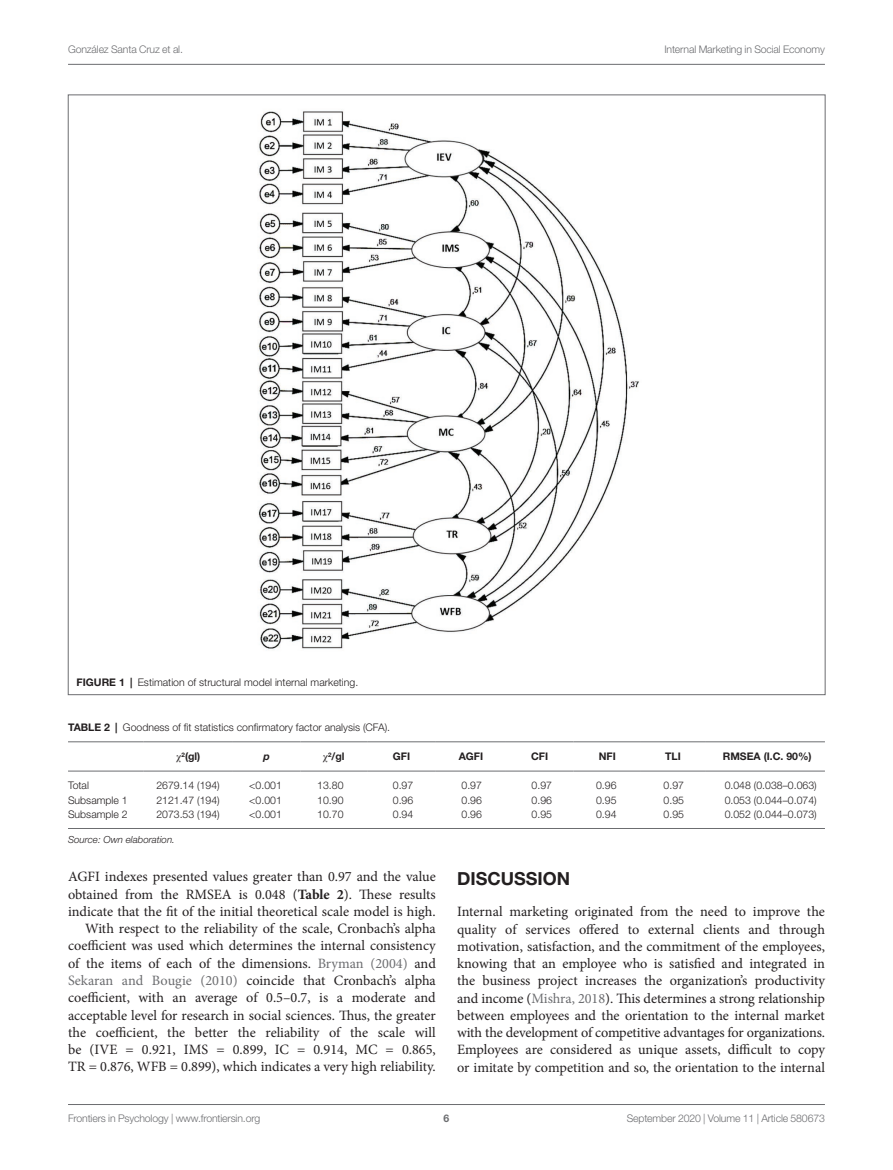
<style>
.page{position:relative;width:893px;height:1170px;background:#fff}
.page>*{position:absolute;margin:0;border:0;box-sizing:border-box;transform-origin:0 0}
.HEAD_1{font:700 18px "Helvetica Neue LT Std";color:#231f20}
.TEXT{font:14.25px/17.2px "Minion Pro";letter-spacing:-.005em;color:#231f20;text-align:justify}
.TEXT_FLUSH{font:14.25px/17.2px "Minion Pro";color:#231f20;text-align:justify}
.TB_TX{font:300 10.5px "Helvetica Neue LT Std";color:#231f20}
.t1{font:300 10.5px "Helvetica Neue LT Std";letter-spacing:-.015em;color:#6c6d70}
.TT_NO_RULE{font:300 10.5px "Helvetica Neue LT Std";color:#231f20}
.FIG_LEG{font:300 10.5px "Helvetica Neue LT Std";color:#231f20}
.TB_CH{font:700 10.5px "Helvetica Neue LT Std";color:#231f20}
.t2{font:700 10.5px "Helvetica Neue LT Std";color:#6c6d70}
.TB_CH-2{font:italic 700 10.5px "Helvetica Neue LT Std";color:#231f20}
.TFN{font:italic 300 9.75px "Helvetica Neue LT Std";color:#231f20}
.s1{font-weight:700}
.s2{font-family:"STIX General";font-weight:400}
.s3{color:#6c6d70}
</style>
<div class="page">
<hr style="left:68px;top:64px;width:757px;height:1px;background:#6c6d70">
<hr style="left:68px;top:1104px;width:757px;height:1px;background:#6c6d70">
<img style="left:258px;top:111px;width:381px;height:539px">
<hr style="left:68px;top:828px;width:757px;height:1px;background:#6c6d70">
<hr style="left:144px;top:741px;width:89px;height:1px;background:#6c6d70">
<hr style="left:144px;top:770px;width:89px;height:1px;background:#6c6d70">
<hr style="left:233px;top:741px;width:67px;height:1px;background:#6c6d70">
<hr style="left:233px;top:770px;width:67px;height:1px;background:#6c6d70">
<hr style="left:300px;top:741px;width:67px;height:1px;background:#6c6d70">
<hr style="left:300px;top:770px;width:67px;height:1px;background:#6c6d70">
<hr style="left:367px;top:741px;width:69px;height:1px;background:#6c6d70">
<hr style="left:367px;top:770px;width:69px;height:1px;background:#6c6d70">
<hr style="left:436px;top:741px;width:70px;height:1px;background:#6c6d70">
<hr style="left:436px;top:770px;width:70px;height:1px;background:#6c6d70">
<hr style="left:506px;top:741px;width:67px;height:1px;background:#6c6d70">
<hr style="left:506px;top:770px;width:67px;height:1px;background:#6c6d70">
<hr style="left:573px;top:741px;width:68px;height:1px;background:#6c6d70">
<hr style="left:573px;top:770px;width:68px;height:1px;background:#6c6d70">
<hr style="left:641px;top:741px;width:64px;height:1px;background:#6c6d70">
<hr style="left:641px;top:770px;width:64px;height:1px;background:#6c6d70">
<hr style="left:705px;top:741px;width:120px;height:1px;background:#6c6d70">
<hr style="left:705px;top:770px;width:120px;height:1px;background:#6c6d70">
<hr style="left:68px;top:741px;width:76px;height:1px;background:#6c6d70">
<hr style="left:68px;top:770px;width:76px;height:1px;background:#6c6d70">
<p class="t1" style="left:68px;top:42px;width:116px">González Santa Cruz et al.</p>
<p class="t1" style="left:664px;top:42px;width:162px">Internal Marketing in Social Economy</p>
<p class="FIG_LEG" style="left:77px;top:676px;width:283px"><span class="s1">FIGURE 1 |</span> Estimation of structural model internal marketing.</p>
<p class="TT_NO_RULE" style="left:68px;top:721px;width:324px"><span class="s1">TABLE 2 |</span> Goodness of fit statistics confirmatory factor analysis (CFA).</p>
<p class="TB_CH" style="left:176px;top:750px;width:26px"><span class="s2">χ</span><sup>2</sup>(gl)</p>
<p class="TB_CH-2" style="left:263px;top:749px;width:8px">p</p>
<p class="TB_CH" style="left:323px;top:750px;width:23px"><span class="s2">χ</span><sup>2</sup>/gl</p>
<p class="TB_CH" style="left:393px;top:749px;width:19px">GFI</p>
<p class="TB_CH" style="left:459px;top:749px;width:26px">AGFI</p>
<p class="TB_CH" style="left:531px;top:749px;width:19px">CFI</p>
<p class="TB_CH" style="left:599px;top:749px;width:19px">NFI</p>
<p class="TB_CH" style="left:665px;top:749px;width:17px">TLI</p>
<p class="TB_CH" style="left:723px;top:749px;width:90px">RMSEA (I.C. 90%)</p>
<p class="TB_TX" style="left:68px;top:779px;width:23px">Total</p>
<p class="TB_TX" style="left:156px;top:779px;width:65px">2679.14 (194)</p>
<p class="TB_TX" style="left:249px;top:779px;width:34px">&lt;0.001</p>
<p class="TB_TX" style="left:317px;top:779px;width:28px">13.80</p>
<p class="TB_TX" style="left:393px;top:779px;width:22px">0.97</p>
<p class="TB_TX" style="left:461px;top:779px;width:22px">0.97</p>
<p class="TB_TX" style="left:532px;top:779px;width:22px">0.97</p>
<p class="TB_TX" style="left:596px;top:779px;width:22px">0.96</p>
<p class="TB_TX" style="left:664px;top:779px;width:22px">0.97</p>
<p class="TB_TX" style="left:725px;top:779px;width:94px">0.048 (0.038–0.063)</p>
<p class="TB_TX" style="left:68px;top:793px;width:61px">Subsample 1</p>
<p class="TB_TX" style="left:156px;top:793px;width:65px">2121.47 (194)</p>
<p class="TB_TX" style="left:249px;top:793px;width:34px">&lt;0.001</p>
<p class="TB_TX" style="left:317px;top:793px;width:28px">10.90</p>
<p class="TB_TX" style="left:393px;top:793px;width:22px">0.96</p>
<p class="TB_TX" style="left:461px;top:793px;width:22px">0.96</p>
<p class="TB_TX" style="left:532px;top:793px;width:22px">0.96</p>
<p class="TB_TX" style="left:596px;top:793px;width:22px">0.95</p>
<p class="TB_TX" style="left:664px;top:793px;width:22px">0.95</p>
<p class="TB_TX" style="left:725px;top:793px;width:94px">0.053 (0.044–0.074)</p>
<p class="TB_TX" style="left:68px;top:807px;width:61px">Subsample 2</p>
<p class="TB_TX" style="left:156px;top:807px;width:65px">2073.53 (194)</p>
<p class="TB_TX" style="left:249px;top:807px;width:34px">&lt;0.001</p>
<p class="TB_TX" style="left:317px;top:807px;width:28px">10.70</p>
<p class="TB_TX" style="left:393px;top:807px;width:22px">0.94</p>
<p class="TB_TX" style="left:461px;top:807px;width:22px">0.96</p>
<p class="TB_TX" style="left:532px;top:807px;width:22px">0.95</p>
<p class="TB_TX" style="left:596px;top:807px;width:22px">0.94</p>
<p class="TB_TX" style="left:664px;top:807px;width:22px">0.95</p>
<p class="TB_TX" style="left:725px;top:807px;width:94px">0.052 (0.044–0.073)</p>
<p class="TFN" style="left:68px;top:834px;width:108px">Source: Own elaboration.</p>
<p class="TEXT" style="left:68px;top:868px;width:369px">AGFI indexes presented values greater than 0.97 and the value obtained from the RMSEA is 0.048 (<span class="s1">Table 2</span>). These results indicate that the fit of the initial theoretical scale model is high.</p>
<p class="TEXT" style="left:68px;top:920px;width:369px;text-indent:17px">With respect to the reliability of the scale, Cronbach’s alpha coefficient was used which determines the internal consistency of the items of each of the dimensions. <span class="s3">Bryman (2004)</span> and <span class="s3">Sekaran and Bougie (2010)</span> coincide that Cronbach’s alpha coefficient, with an average of 0.5–0.7, is a moderate and acceptable level for research in social sciences. Thus, the greater the coefficient, the better the reliability of the scale will be (IVE = 0.921, IMS = 0.899, IC = 0.914, MC = 0.865, TR = 0.876, WFB = 0.899), which indicates a very high reliability.</p>
<p class="HEAD_1" style="left:457px;top:867px;width:115px">DISCUSSION</p>
<p class="TEXT_FLUSH" style="left:457px;top:903px;width:369px">Internal marketing originated from the need to improve the quality of services offered to external clients and through motivation, satisfaction, and the commitment of the employees, knowing that an employee who is satisfied and integrated in the business project increases the organization’s productivity and income (<span class="s3">Mishra, 2018</span>). This determines a strong relationship between employees and the orientation to the internal market with the development of competitive advantages for organizations.<br>Employees are considered as unique assets, difficult to copy or imitate by competition and so, the orientation to the internal</p>
<p class="t1" style="left:68px;top:1111px;width:194px">Frontiers in Psychology | www.frontiersin.org</p>
<p class="t2" style="left:444px;top:1111px;width:7px">6</p>
<p class="t1" style="left:627px;top:1111px;width:200px">September 2020 | Volume 11 | Article 580673</p>
</div>
